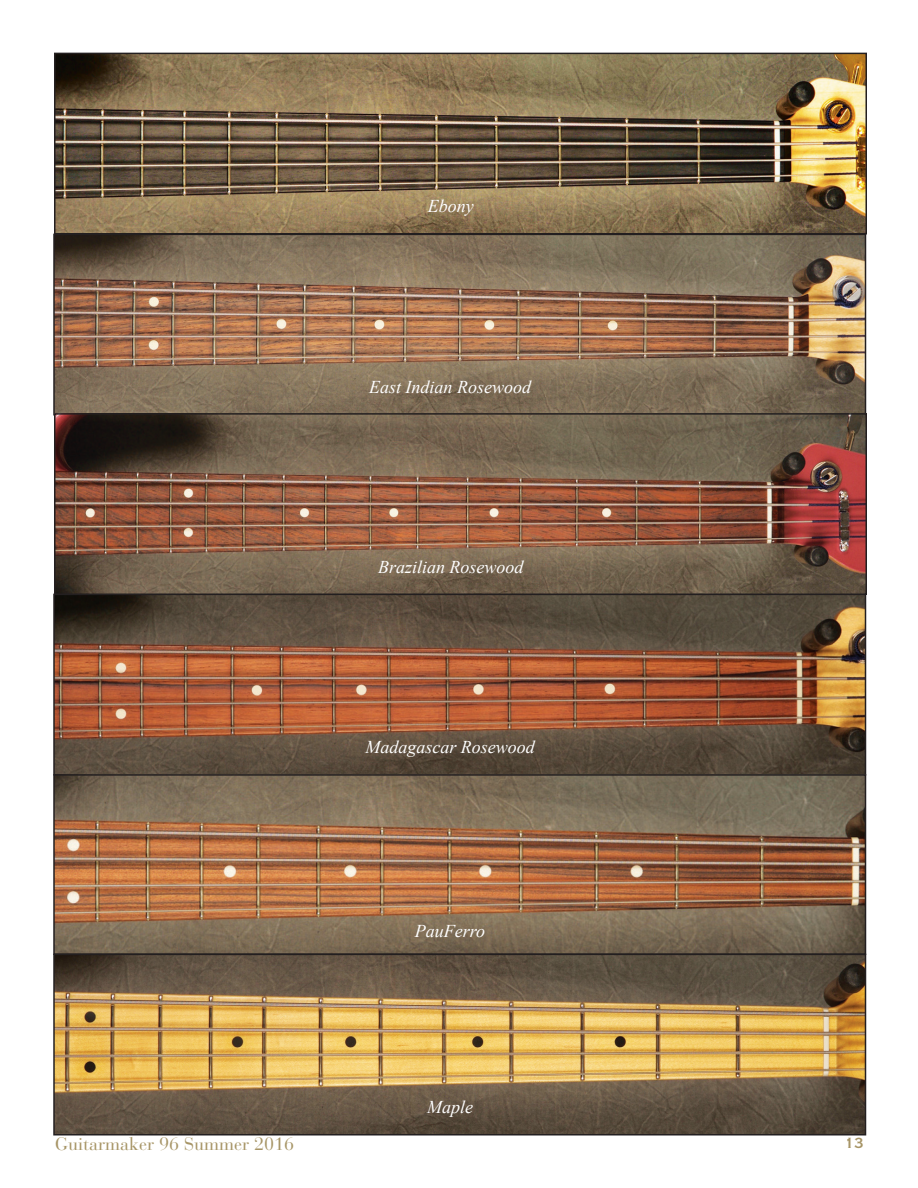
<style>
.page{position:relative;width:918px;height:1188px;background:#fff}
.page>*{position:absolute;margin:0;border:0;box-sizing:border-box;transform-origin:0 0}
.t1{font:19.5px "Copperplate Gothic Std 30 BC";color:#a79566}
.Body_text_with_10_5{font:italic 18px "Times New Roman";color:#fff}
.t2{font:18px "Bauer Bodoni Std";color:#a79566}
.s1{color:#fff}
</style>
<div class="page">
<img style="left:56px;top:56px;width:808px;height:1077px">
<div style="left:54px;top:53px;width:813px;height:182px;border:2px solid #231f20"></div>
<div style="left:53px;top:594px;width:813px;height:182px;border:2px solid #231f20"></div>
<div style="left:53px;top:774px;width:813px;height:181px;border:2px solid #231f20"></div>
<div style="left:54px;top:413px;width:813px;height:182px;border:2px solid #231f20"></div>
<div style="left:53px;top:954px;width:813px;height:182px;border:2px solid #231f20"></div>
<p class="Body_text_with_10_5" style="left:428px;top:194px;width:47px">Ebony</p>
<p class="Body_text_with_10_5" style="left:369px;top:375px;width:163px">East Indian Rosewood</p>
<p class="Body_text_with_10_5" style="left:378px;top:554px;width:147px">Brazilian Rosewood</p>
<p class="Body_text_with_10_5" style="left:365px;top:735px;width:171px">Madagascar Rosewood</p>
<p class="Body_text_with_10_5" style="left:415px;top:919px;width:72px">PauFerro</p>
<p class="Body_text_with_10_5" style="left:427px;top:1095px;width:47px">Maple</p>
<p class="t2" style="left:55px;top:1133px;width:251px">Guitarmaker 96 Summer 2016<span class="s1">7</span></p>
<p class="t1" style="left:844px;top:1134px;width:21px">13</p>
</div>
